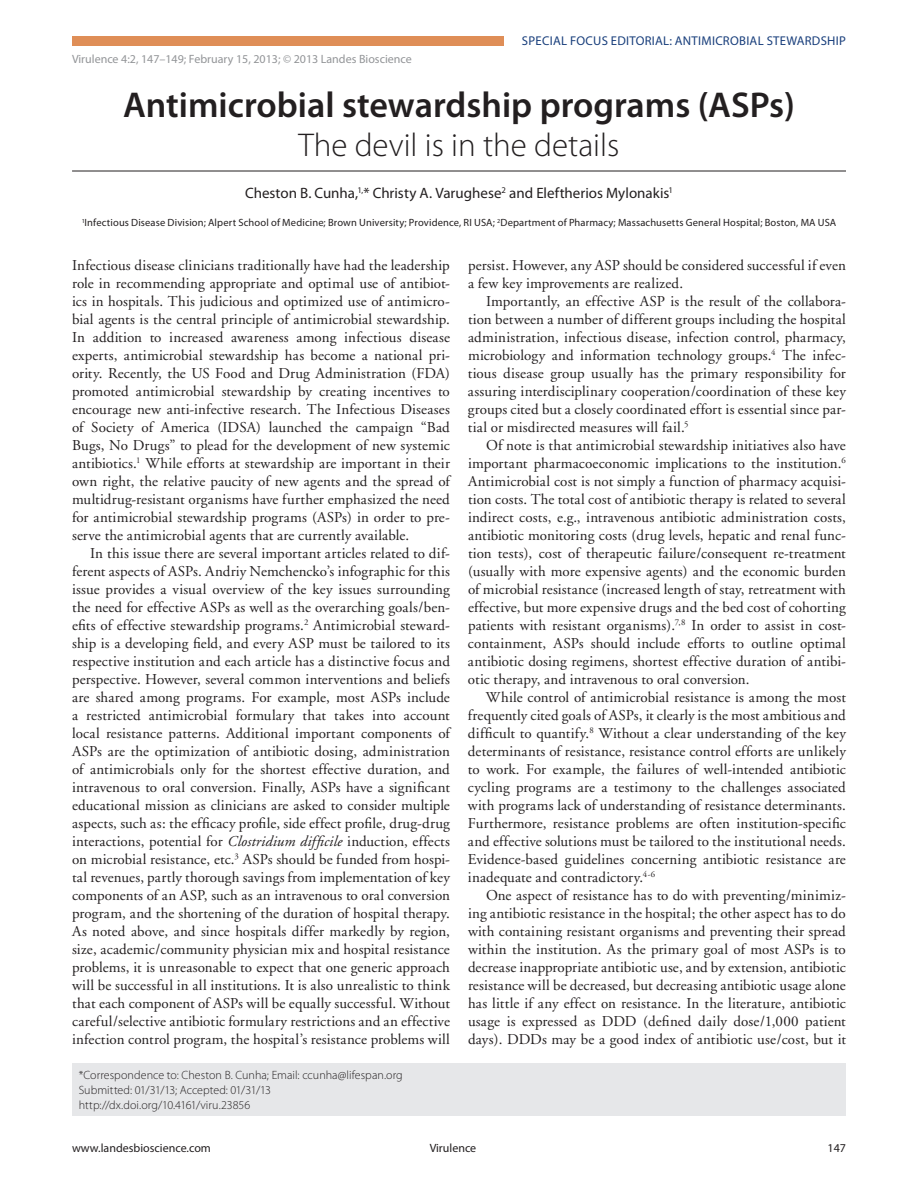
<style>
.page{position:relative;width:918px;height:1188px;background:#fff}
.page>*{position:absolute;margin:0;border:0;box-sizing:border-box;transform-origin:0 0}
.t1{font:600 36px "Myriad Pro";color:#231f20}
.t2{font:300 33px "Myriad Pro";color:#231f20}
.t3{font:15px/18px "Adobe Garamond";letter-spacing:.005em;color:#231f20;text-align:justify}
.t4{font:15px "Myriad Pro";color:#231f20}
.t5{font:12.75px "Myriad Pro";letter-spacing:.02em;color:#193f7c}
.t6{font:300 12px/15px "Myriad Pro";color:#231f20}
.t7{font:12px "Myriad Pro";color:#939598}
.t8{font:12px "Myriad Pro";color:#231f20}
.t9{font:10.5px "Myriad Pro";letter-spacing:.015em;color:#231f20}
.s1{font-style:italic}
</style>
<div class="page">
<div style="left:72px;top:36px;width:432px;height:10px;background:#df8e57"></div>
<hr style="left:72px;top:171px;width:774px;height:1px;background:#231f20">
<div style="left:72px;top:1063px;width:774px;height:53px;background:#e6e7e9"></div>
<p class="t7" style="left:72px;top:52px;width:341px">Virulence 4:2, 147–149; February 15, 2013; © 2013 Landes Bioscience</p>
<p class="t5" style="left:522px;top:32px;width:325px">special focus editorial: antimicrobial stewardship</p>
<h1 class="t1" style="left:123px;top:82px;width:673px">Antimicrobial stewardship programs (ASPs)</h1>
<h2 class="t2" style="left:299px;top:125px;width:322px">The devil is in the details</h2>
<p class="t4" style="left:245px;top:184px;width:429px">Cheston B. Cunha,<sup>1,</sup>* Christy A. Varughese<sup>2</sup> and Eleftherios Mylonakis<sup>1</sup></p>
<p class="t9" style="left:82px;top:217px;width:744px"><sup>1</sup>Infectious Disease Division; Alpert School of Medicine; Brown University; Providence, RI USA; <sup>2</sup>Department of Pharmacy; Massachusetts General Hospital; Boston, MA USA</p>
<p class="t3" style="left:72px;top:257px;width:379px">Infectious disease clinicians traditionally have had the leadership role in recommending appropriate and optimal use of antibiot&shy;ics in hospitals. This judicious and optimized use of antimicro&shy;bial agents is the central principle of antimicrobial stewardship.<br>In addition to increased awareness among infectious disease experts, antimicrobial stewardship has become a national pri&shy;ority. Recently, the US Food and Drug Administration (FDA) promoted antimicrobial stewardship by creating incentives to encourage new anti-infective research. The Infectious Diseases of Society of America (IDSA) launched the campaign “Bad Bugs, No Drugs” to plead for the development of new systemic antibiotics.<sup>1</sup> While efforts at stewardship are important in their own right, the relative paucity of new agents and the spread of multidrug-resistant organisms have further emphasized the need for antimicrobial stewardship programs (ASPs) in order to pre&shy;serve the antimicrobial agents that are currently available.</p>
<p class="t3" style="left:72px;top:545px;width:379px;text-indent:18px">In this issue there are several important articles related to dif&shy;ferent aspects of ASPs. Andriy Nemchencko’s infographic for this issue provides a visual overview of the key issues surrounding the need for effective ASPs as well as the overarching goals/ben&shy;efits of effective stewardship programs.<sup>2</sup> Antimicrobial steward&shy;ship is a developing field, and every ASP must be tailored to its respective institution and each article has a distinctive focus and perspective. However, several common interventions and beliefs are shared among programs. For example, most ASPs include a restricted antimicrobial formulary that takes into account local resistance patterns. Additional important components of ASPs are the optimization of antibiotic dosing, administration of antimicrobials only for the shortest effective duration, and intravenous to oral conversion. Finally, ASPs have a significant educational mission as clinicians are asked to consider multiple aspects, such as: the efficacy profile, side effect profile, drug-drug interactions, potential for <span class="s1">Clostridium difficile</span> induction, effects on microbial resistance, etc.<sup>3</sup> ASPs should be funded from hospi&shy;tal revenues, partly thorough savings from implementation of key components of an ASP, such as an intravenous to oral conversion program, and the shortening of the duration of hospital therapy.<br>As noted above, and since hospitals differ markedly by region, size, academic/community physician mix and hospital resistance problems, it is unreasonable to expect that one generic approach will be successful in all institutions. It is also unrealistic to think that each component of ASPs will be equally successful. Without careful/selective antibiotic formulary restrictions and an effective infection control program, the hospital’s resistance problems will</p>
<p class="t6" style="left:79px;top:1068px;width:325px">*Correspondence to: Cheston B. Cunha; Email: ccunha@lifespan.org<br>Submitted: 01/31/13; Accepted: 01/31/13 http://dx.doi.org/10.4161/viru.23856</p>
<p class="t3" style="left:468px;top:257px;width:379px">persist. However, any ASP should be considered successful if even a few key improvements are realized.</p>
<p class="t3" style="left:468px;top:293px;width:379px;text-indent:18px">Importantly, an effective ASP is the result of the collabora&shy;tion between a number of different groups including the hospital administration, infectious disease, infection control, pharmacy, microbiology and information technology groups.<sup>4</sup> The infec&shy;tious disease group usually has the primary responsibility for assuring interdisciplinary cooperation/coordination of these key groups cited but a closely coordinated effort is essential since par&shy;tial or misdirected measures will fail.<sup>5</sup></p>
<p class="t3" style="left:468px;top:437px;width:379px;text-indent:18px">Of note is that antimicrobial stewardship initiatives also have important pharmacoeconomic implications to the institution.<sup>6<br></sup>Antimicrobial cost is not simply a function of pharmacy acquisi&shy;tion costs. The total cost of antibiotic therapy is related to several indirect costs, e.g., intravenous antibiotic administration costs, antibiotic monitoring costs (drug levels, hepatic and renal func&shy;tion tests), cost of therapeutic failure/consequent re-treatment (usually with more expensive agents) and the economic burden of microbial resistance (increased length of stay, retreatment with effective, but more expensive drugs and the bed cost of cohorting patients with resistant organisms).<sup>7,8</sup> In order to assist in cost&shy;containment, ASPs should include efforts to outline optimal antibiotic dosing regimens, shortest effective duration of antibi&shy;otic therapy, and intravenous to oral conversion.</p>
<p class="t3" style="left:468px;top:689px;width:379px;text-indent:18px">While control of antimicrobial resistance is among the most frequently cited goals of ASPs, it clearly is the most ambitious and difficult to quantify.<sup>8</sup> Without a clear understanding of the key determinants of resistance, resistance control efforts are unlikely to work. For example, the failures of well-intended antibiotic cycling programs are a testimony to the challenges associated with programs lack of understanding of resistance determinants.<br>Furthermore, resistance problems are often institution-specific and effective solutions must be tailored to the institutional needs.<br>Evidence-based guidelines concerning antibiotic resistance are inadequate and contradictory.<sup>4-6</sup></p>
<p class="t3" style="left:468px;top:887px;width:379px;text-indent:18px">One aspect of resistance has to do with preventing/minimiz&shy;ing antibiotic resistance in the hospital; the other aspect has to do with containing resistant organisms and preventing their spread within the institution. As the primary goal of most ASPs is to decrease inappropriate antibiotic use, and by extension, antibiotic resistance will be decreased, but decreasing antibiotic usage alone has little if any effect on resistance. In the literature, antibiotic usage is expressed as DDD (defined daily dose/1,000 patient days). DDDs may be a good index of antibiotic use/cost, but it</p>
<p class="t8" style="left:72px;top:1141px;width:140px">www.landesbioscience.com</p>
<p class="t8" style="left:430px;top:1141px;width:48px">Virulence</p>
<p class="t8" style="left:828px;top:1141px;width:20px">147</p>
</div>
